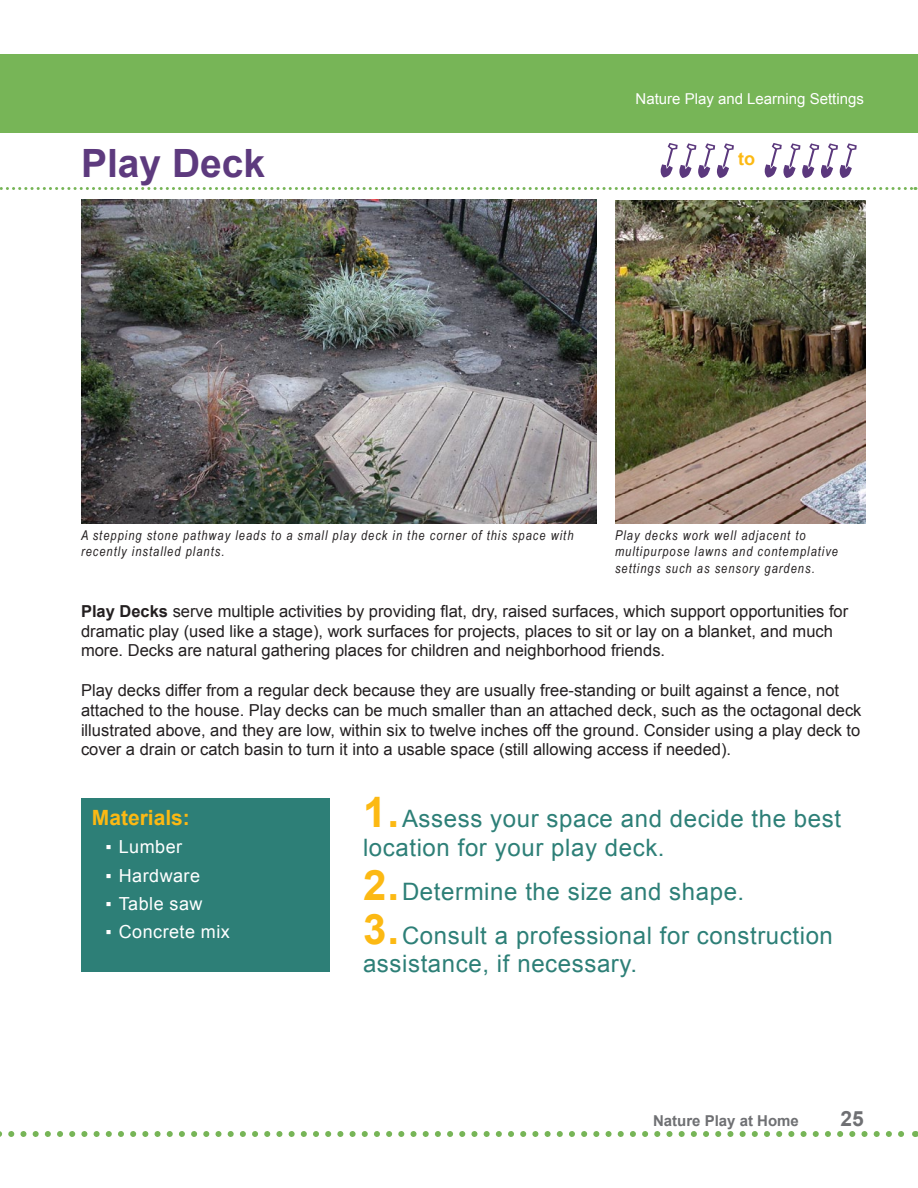
<style>
.page{position:relative;width:918px;height:1188px;background:#fff}
.page>*{position:absolute;margin:0;border:0;box-sizing:border-box;transform-origin:0 0}
.t1{font:700 39px "Arial";color:#5d3a7e}
.t2{font:24px/28.8px "Arial";letter-spacing:.025em;color:#2d7f77}
.t3{font:700 21px "Arial";color:#fcb913}
.t4{font:700 21px "Arial";color:#6f7073}
.t5{font:18px "Arial";letter-spacing:.025em;color:#fff}
.t6{font:700 18px "Arial";color:#fcb913}
.t7{font:16.5px/19.8px "Arial";color:#231f20}
.t8{font:15px "Arial";color:#fff}
.t9{font:700 15px "Arial";color:#6f7073}
.t10{font:italic 13.5px/16.2px "Arial Narrow";letter-spacing:.075em;color:#231f20}
.s1{font-weight:700}
.s2{font-weight:700;font-size:42px;color:#fcb913}
</style>
<div class="page">
<div style="left:0;top:54px;width:918px;height:78px;background:#77b557"></div>
<img style="left:81px;top:200px;width:516px;height:324px">
<div style="left:81px;top:798px;width:249px;height:174px;background:#2d7f77"></div>
<img style="left:615px;top:200px;width:250px;height:324px">
<svg style="left:0;top:1131px;width:904px;height:6px"></svg>
<svg style="left:0;top:187px;width:916px;height:3px"></svg>
<svg style="left:765px;top:143px;width:92px;height:35px"></svg>
<svg style="left:660px;top:143px;width:74px;height:35px"></svg>
<h1 class="t1" style="left:81px;top:138px;width:186px">Play Deck</h1>
<p class="t8" style="left:636px;top:89px;width:230px">Nature Play and Learning Settings</p>
<p class="t6" style="left:738px;top:147px;width:18px">to</p>
<p class="t10" style="left:81px;top:527px;width:494px">A stepping stone pathway leads to a small play deck in the corner of this space with recently installed plants.</p>
<p class="t10" style="left:615px;top:527px;width:225px">Play decks work well adjacent to multipurpose lawns and contemplative settings such as sensory gardens.</p>
<p class="t7" style="left:81px;top:601px;width:769px"><span class="s1">Play Decks</span> serve multiple activities by providing flat, dry, raised surfaces, which support opportunities for dramatic play (used like a stage), work surfaces for projects, places to sit or lay on a blanket, and much more. Decks are natural gathering places for children and neighborhood friends.</p>
<p class="t7" style="left:81px;top:680px;width:782px">Play decks differ from a regular deck because they are usually free-standing or built against a fence, not attached to the house. Play decks can be much smaller than an attached deck, such as the octagonal deck illustrated above, and they are low, within six to twelve inches off the ground. Consider using a play deck to cover a drain or catch basin to turn it into a usable space (still allowing access if needed).</p>
<p class="t3" style="left:92px;top:804px;width:100px">Materials:</p>
<p class="t5" style="left:105px;top:835px;width:78px">▪ Lumber</p>
<p class="t5" style="left:105px;top:864px;width:96px">▪ Hardware</p>
<p class="t5" style="left:105px;top:892px;width:99px">▪ Table saw</p>
<p class="t5" style="left:105px;top:920px;width:126px">▪ Concrete mix</p>
<h2 class="t2" style="left:363px;top:805px;width:480px"><span class="s2">1.</span>Assess your space and decide the best location for your play deck.</h2>
<h2 class="t2" style="left:363px;top:870px;width:471px;line-height:43.8px"><span class="s2">2.</span>Determine the size and shape.<br><span class="s2">3.</span>Consult a professional for construction</h2>
<h2 class="t2" style="left:363px;top:950px;width:276px">assistance, if necessary.</h2>
<p class="t9" style="left:653px;top:1111px;width:147px">Nature Play at Home</p>
<p class="t4" style="left:841px;top:1105px;width:25px">25</p>
</div>
